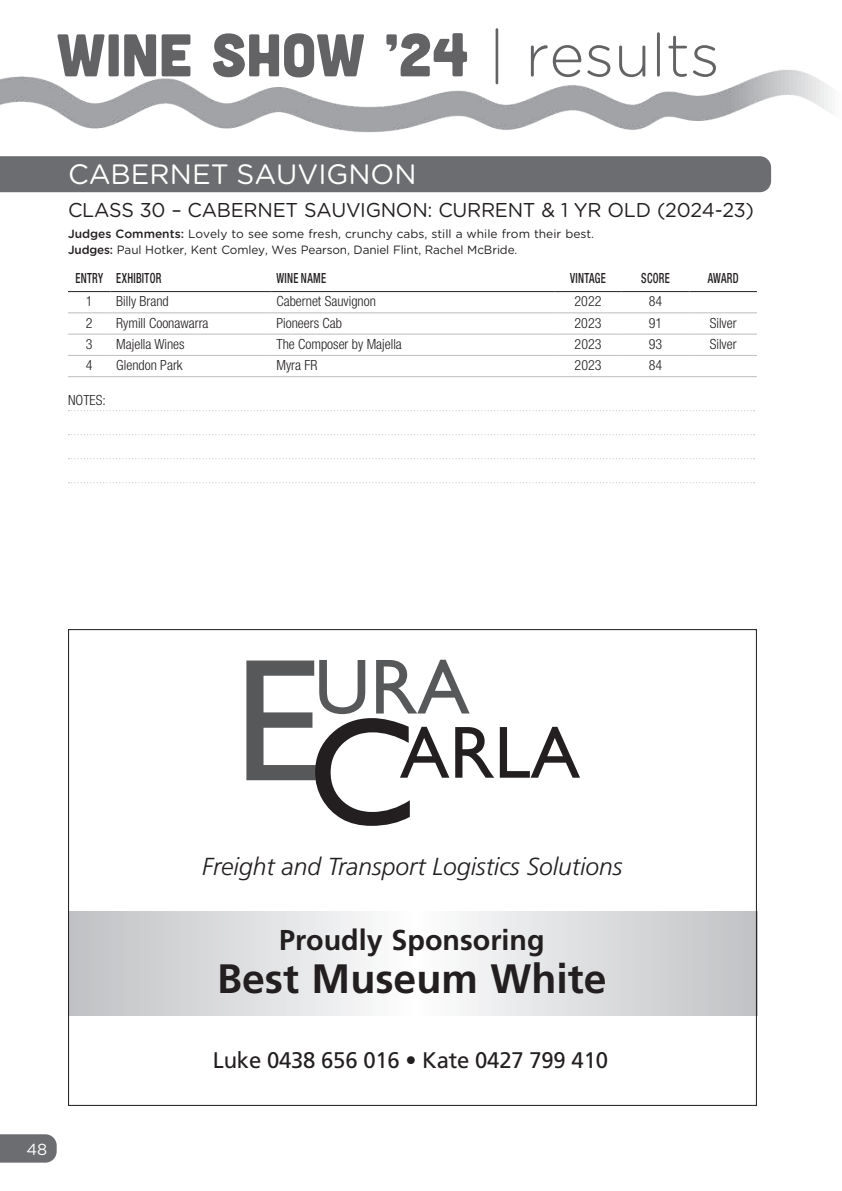
<style>
.page{position:relative;width:842px;height:1191px;background:#fff}
.page>*{position:absolute;margin:0;border:0;box-sizing:border-box;transform-origin:0 0}
.t1{font:60px "Cubano";letter-spacing:-.005em;color:#636366}
.t2{font:700 41px "Frutiger";color:#231f20}
.t3{font:700 28.8px "Frutiger";color:#231f20}
.t4{font:28px "Gotham Rounded";color:#fff}
.t5{font:italic 300 24.6px "Frutiger";color:#231f20}
.t6{font:22.6px "Frutiger";letter-spacing:-.01em;color:#231f20}
.t7{font:20px "Gotham Rounded";letter-spacing:-.015em;color:#231f20}
.t8{font:16px "Gotham Rounded";color:#fff}
.t9{font:300 condensed 14px "Helvetica Neue";color:#231f20}
.t10{font:500 condensed 14px "Helvetica Neue";letter-spacing:.025em;color:#231f20;scale:.75 1}
.t11{font:12px/16px "Gotham Rounded";letter-spacing:-.01em;color:#231f20}
.s1{font-family:"Gotham Rounded";font-weight:300}
.s2{font-weight:500}
</style>
<div class="page">
<svg style="left:0;top:1134px;width:57px;height:28px;background:#727376"></svg>
<img style="left:0;top:76px;width:727px;height:57px">
<div style="left:0;top:156px;width:771px;height:36px;background:#6c6d70"></div>
<svg style="left:69px;top:410px;width:686px;height:1px"></svg>
<svg style="left:69px;top:434px;width:686px;height:1px"></svg>
<svg style="left:69px;top:458px;width:686px;height:1px"></svg>
<svg style="left:69px;top:482px;width:686px;height:1px"></svg>
<hr style="left:68px;top:312px;width:43px;height:1px;background:#bcbdc0">
<hr style="left:111px;top:312px;width:160px;height:1px;background:#bcbdc0">
<hr style="left:271px;top:312px;width:283px;height:1px;background:#bcbdc0">
<hr style="left:554px;top:312px;width:68px;height:1px;background:#bcbdc0">
<hr style="left:622px;top:312px;width:67px;height:1px;background:#bcbdc0">
<hr style="left:689px;top:312px;width:68px;height:1px;background:#bcbdc0">
<hr style="left:68px;top:334px;width:43px;height:1px;background:#bcbdc0">
<hr style="left:111px;top:334px;width:160px;height:1px;background:#bcbdc0">
<hr style="left:271px;top:334px;width:283px;height:1px;background:#bcbdc0">
<hr style="left:554px;top:334px;width:68px;height:1px;background:#bcbdc0">
<hr style="left:622px;top:334px;width:67px;height:1px;background:#bcbdc0">
<hr style="left:689px;top:334px;width:68px;height:1px;background:#bcbdc0">
<hr style="left:68px;top:355px;width:43px;height:1px;background:#bcbdc0">
<hr style="left:111px;top:355px;width:160px;height:1px;background:#bcbdc0">
<hr style="left:271px;top:355px;width:283px;height:1px;background:#bcbdc0">
<hr style="left:554px;top:355px;width:68px;height:1px;background:#bcbdc0">
<hr style="left:622px;top:355px;width:67px;height:1px;background:#bcbdc0">
<hr style="left:689px;top:355px;width:68px;height:1px;background:#bcbdc0">
<hr style="left:68px;top:376px;width:43px;height:1px;background:#bcbdc0">
<hr style="left:111px;top:376px;width:160px;height:1px;background:#bcbdc0">
<hr style="left:271px;top:376px;width:283px;height:1px;background:#bcbdc0">
<hr style="left:554px;top:376px;width:68px;height:1px;background:#bcbdc0">
<hr style="left:622px;top:376px;width:67px;height:1px;background:#bcbdc0">
<hr style="left:689px;top:376px;width:68px;height:1px;background:#bcbdc0">
<hr style="left:68px;top:291px;width:43px;height:1px;background:#231f20">
<hr style="left:111px;top:291px;width:160px;height:1px;background:#231f20">
<hr style="left:271px;top:291px;width:283px;height:1px;background:#231f20">
<hr style="left:554px;top:291px;width:68px;height:1px;background:#231f20">
<hr style="left:622px;top:291px;width:67px;height:1px;background:#231f20">
<hr style="left:689px;top:291px;width:68px;height:1px;background:#231f20">
<svg style="left:70px;top:911px;width:685px;height:104px"></svg>
<svg style="left:500px;top:727px;width:80px;height:50px"></svg>
<svg style="left:246px;top:659px;width:248px;height:167px"></svg>
<h1 class="t1" style="left:57px;top:17px;width:664px">WINE SHOW ’24 <span class="s1">| results</span></h1>
<h3 class="t4" style="left:68px;top:155px;width:350px">CABERNET SAUVIGNON</h3>
<h3 class="t7" style="left:68px;top:196px;width:687px">CLASS 30 – CABERNET SAUVIGNON: CURRENT &amp; 1 YR OLD (2024-23)</h3>
<p class="t11" style="left:68px;top:226px;width:528px"><span class="s2">Judges Comments:</span> Lovely to see some fresh, crunchy cabs, still a while from their best.<br><span class="s2">Judges:</span> Paul Hotker, Kent Comley, Wes Pearson, Daniel Flint, Rachel McBride.</p>
<p class="t10" style="left:75px;top:269px;width:116px">ENTRY EXHIBITOR</p>
<p class="t10" style="left:276px;top:269px;width:68px">WINE NAME</p>
<p class="t10" style="left:570px;top:269px;width:49px">VINTAGE</p>
<p class="t10" style="left:641px;top:269px;width:40px">SCORE</p>
<p class="t10" style="left:708px;top:269px;width:43px">AWARD</p>
<p class="t9" style="left:86px;top:293px;width:8px">1</p>
<p class="t9" style="left:116px;top:293px;width:54px">Billy Brand</p>
<p class="t9" style="left:276px;top:293px;width:101px">Cabernet Sauvignon</p>
<p class="t9" style="left:575px;top:293px;width:28px">2022</p>
<p class="t9" style="left:649px;top:293px;width:15px">84</p>
<p class="t9" style="left:86px;top:315px;width:8px">2</p>
<p class="t9" style="left:116px;top:315px;width:94px">Rymill Coonawarra</p>
<p class="t9" style="left:276px;top:315px;width:67px">Pioneers Cab</p>
<p class="t9" style="left:575px;top:315px;width:28px">2023</p>
<p class="t9" style="left:649px;top:315px;width:15px">91</p>
<p class="t9" style="left:710px;top:315px;width:28px">Silver</p>
<p class="t9" style="left:86px;top:336px;width:8px">3</p>
<p class="t9" style="left:116px;top:336px;width:70px">Majella Wines</p>
<p class="t9" style="left:276px;top:336px;width:127px">The Composer by Majella</p>
<p class="t9" style="left:575px;top:336px;width:28px">2023</p>
<p class="t9" style="left:649px;top:336px;width:15px">93</p>
<p class="t9" style="left:710px;top:336px;width:28px">Silver</p>
<p class="t9" style="left:86px;top:357px;width:8px">4</p>
<p class="t9" style="left:116px;top:357px;width:68px">Glendon Park</p>
<p class="t9" style="left:276px;top:357px;width:42px">Myra FR</p>
<p class="t9" style="left:575px;top:357px;width:28px">2023</p>
<p class="t9" style="left:649px;top:357px;width:15px">84</p>
<p class="t9" style="left:68px;top:391px;width:39px">NOTES:</p>
<p class="t8" style="left:26px;top:1138px;width:22px">48</p>
<h3 class="t5" style="left:202px;top:853px;width:422px">Freight and Transport Logistics Solutions</h3>
<h3 class="t3" style="left:279px;top:923px;width:267px">Proudly Sponsoring</h3>
<h2 class="t2" style="left:217px;top:954px;width:391px">Best Museum White</h2>
<h3 class="t6" style="left:213px;top:1046px;width:397px">Luke 0438 656 016 • Kate 0427 799 410</h3>
</div>
